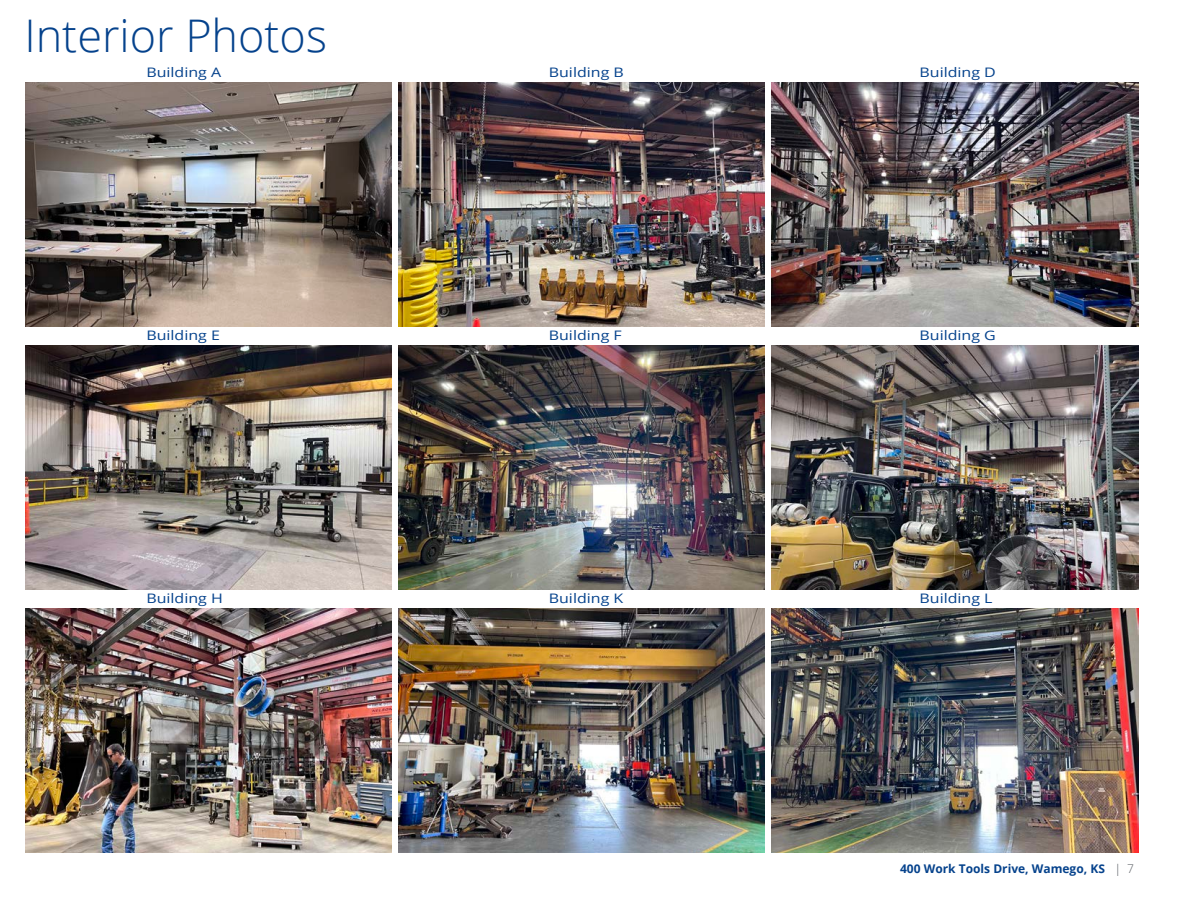
<style>
.page{position:relative;width:1188px;height:918px;background:#fff}
.page>*{position:absolute;margin:0;border:0;box-sizing:border-box;transform-origin:0 0}
.H1_-_White{font:300 45px "Open Sans";color:#05428c}
.t1{font:13.05px "Open Sans";color:#05428c;scale:1.22 1}
.t2{font:700 12px "Open Sans";color:#05428c}
.s1{font-weight:300;font-style:italic;color:#5f6369}
.s2{font-weight:300;color:#5f6369}
</style>
<div class="page">
<img style="left:25px;top:82px;width:367px;height:245px">
<img style="left:398px;top:82px;width:367px;height:245px">
<img style="left:771px;top:82px;width:367px;height:245px">
<img style="left:25px;top:345px;width:367px;height:244px">
<img style="left:398px;top:345px;width:367px;height:244px">
<img style="left:771px;top:345px;width:367px;height:244px">
<img style="left:25px;top:608px;width:367px;height:244px">
<img style="left:398px;top:608px;width:367px;height:244px">
<img style="left:771px;top:608px;width:367px;height:244px">
<p class="H1_-_White" style="left:24px;top:5px;width:304px">Interior Photos</p>
<p class="t1" style="left:146px;top:64px;width:63px">Building A</p>
<p class="t1" style="left:549px;top:64px;width:63px">Building B</p>
<p class="t1" style="left:920px;top:64px;width:64px">Building D</p>
<p class="t1" style="left:146px;top:327px;width:62px">Building E</p>
<p class="t1" style="left:549px;top:327px;width:61px">Building F</p>
<p class="t1" style="left:920px;top:327px;width:64px">Building G</p>
<p class="t1" style="left:146px;top:589px;width:64px">Building H</p>
<p class="t1" style="left:549px;top:589px;width:63px">Building K</p>
<p class="t1" style="left:920px;top:589px;width:61px">Building L</p>
<p class="t2" style="left:900px;top:860px;width:235px">400 Work Tools Drive, Wamego, KS <span class="s1">|</span> <span class="s2">7</span></p>
</div>
